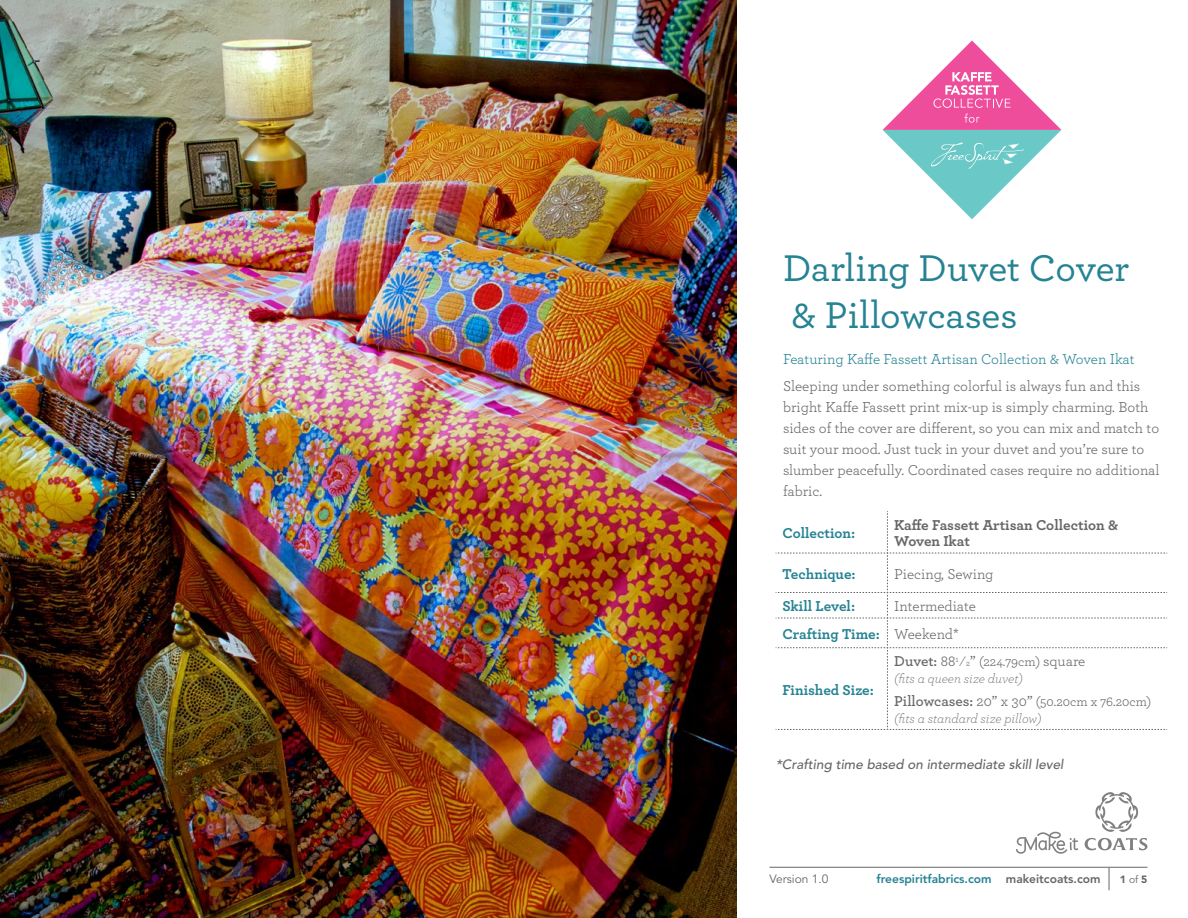
<style>
.page{position:relative;width:1188px;height:918px;background:#fff}
.page>*{position:absolute;margin:0;border:0;box-sizing:border-box;transform-origin:0 0}
.t1{font:500 39px/46.8px "Archer";letter-spacing:-.005em;color:#258393}
.t2{font:15px/21px "Archer";color:#666}
.t3{font:15px "Archer";color:#258393}
.t4{font:700 15px "Archer";color:#258393}
.t5{font:700 15px/16.5px "Archer";color:#666}
.t6{font:italic 300 13.5px/23.2px "Archer";color:#666}
.t7{font:italic 500 13.5px "Avenir LT Std";color:#666}
.t8{font:800 12px "Avenir LT Std";color:#258393}
.t9{font:12px "Avenir LT Std";color:#666}
.t10{font:900 10.5px "Avenir LT Std";color:#666}
.s1{font-weight:700;color:#258393}
.s2{font-weight:600}
.s3{font-size:8.25px}
.s4{font-size:13.5px}
.s5{font-weight:600;font-style:normal;font-size:15px}
.s6{font-weight:400;font-style:normal;font-size:15px}
.s7{font-weight:400;font-style:normal}
.s8{color:#666}
.s9{font-weight:400}
</style>
<div class="page">
<svg style="left:1085px;top:838px;width:63px;height:12px"></svg>
<svg style="left:1095px;top:792px;width:43px;height:40px"></svg>
<svg style="left:1016px;top:832px;width:62px;height:22px"></svg>
<svg style="left:1109px;top:868px;width:1px;height:22px"></svg>
<hr style="left:770px;top:867px;width:378px;height:1px;background:#666">
<svg style="left:883px;top:40px;width:178px;height:179px"></svg>
<img style="left:0;top:0;width:736px;height:918px">
<svg style="left:776px;top:511px;width:391px;height:219px"></svg>
<h1 class="t1" style="left:783px;top:243px;width:348px">Darling Duvet Cover &amp; Pillowcases</h1>
<p class="t3" style="left:783px;top:348px;width:353px">Featuring Kaffe Fassett Artisan Collection &amp; Woven Ikat</p>
<p class="t2" style="left:783px;top:375px;width:378px">Sleeping under something colorful is always fun and this bright Kaffe Fassett print mix-up is simply charming. Both sides of the cover are different, so you can mix and match to suit your mood. Just tuck in your duvet and you’re sure to slumber peacefully. Coordinated cases require no additional fabric.</p>
<p class="t4" style="left:782px;top:521px;width:74px">Collection:</p>
<p class="t5" style="left:894px;top:516px;width:226px">Kaffe Fassett Artisan Collection &amp;<br>Woven Ikat</p>
<p class="t4" style="left:782px;top:562px;width:75px">Technique:</p>
<p class="t2" style="left:894px;top:563px;width:101px">Piecing, Sewing</p>
<p class="t4" style="left:782px;top:594px;width:74px">Skill Level:</p>
<p class="t2" style="left:782px;top:592px;width:195px;line-height:27.6px;text-indent:112px">Intermediate<br><span class="s1">Crafting Time:</span> Weekend*</p>
<p class="t2" style="left:894px;top:650px;width:193px"><span class="s2">Duvet:</span> 88<sup>1</sup>⁄<span class="s3">2</span>” <span class="s4">(224.79cm)</span> square</p>
<p class="t6" style="left:894px;top:666px;width:259px">(fits a queen size duvet)<br><span class="s5">Pillowcases:</span> <span class="s6">20” x 30”</span> <span class="s7">(50.20cm x 76.20cm)</span></p>
<p class="t6" style="left:894px;top:706px;width:149px">(fits a standard size pillow)</p>
<p class="t7" style="left:776px;top:756px;width:289px">*Crafting time based on intermediate skill level</p>
<p class="t4" style="left:782px;top:678px;width:93px">Finished Size:</p>
<p class="t9" style="left:770px;top:872px;width:61px">Version 1.0</p>
<p class="t8" style="left:877px;top:872px;width:225px">freespiritfabrics.com <span class="s8">makeitcoats.com</span></p>
<p class="t10" style="left:1120px;top:873px;width:29px">1 <span class="s9">of</span> 5</p>
</div>
